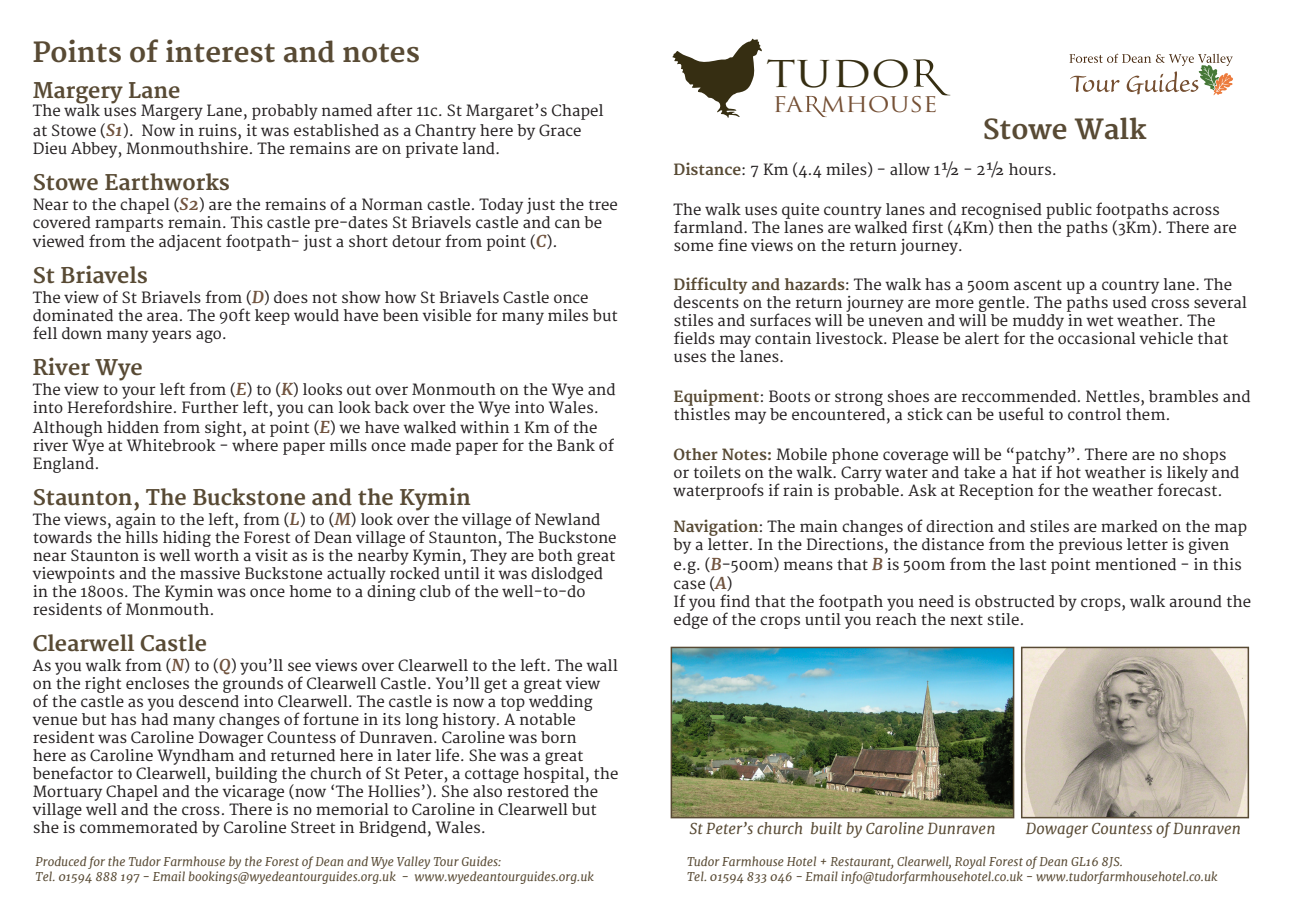
<style>
.page{position:relative;width:1289px;height:919px;background:#fff}
.page>*{position:absolute;margin:0;border:0;box-sizing:border-box;transform-origin:0 0}
.t1{font:36px "Trajan Pro";color:#362e12;scale:1.2 1}
.t2{font:700 27px "Merriweather";color:#584a34}
.t3{font:700 21px "Merriweather";color:#584a34}
.t4{font:21px "Trajan Pro";color:#755035;scale:1.13 1}
.t5{font:15px/18px "Merriweather";color:#231f20}
.t6{font:italic 15px "Merriweather";color:#584a34}
.t7{font:italic 12px/15px "Merriweather";color:#584a34}
.s1{font-weight:700;font-style:italic;font-size:16.5px;color:#71543f}
.s2{font-weight:700;color:#584a34}
</style>
<div class="page">
<svg style="left:1069px;top:54px;width:164px;height:42px"></svg>
<svg style="left:672px;top:39px;width:90px;height:79px"></svg>
<svg style="left:913px;top:59px;width:37px;height:36px"></svg>
<svg style="left:805px;top:96px;width:22px;height:21px"></svg>
<img style="left:1023px;top:649px;width:222px;height:166px">
<div style="left:1020px;top:646px;width:228px;height:172px;border:2px solid #584a34"></div>
<img style="left:673px;top:649px;width:338px;height:166px">
<div style="left:670px;top:646px;width:344px;height:172px;border:2px solid #584a34"></div>
<h2 class="t2" style="left:33px;top:37px;width:388px">Points of interest and notes</h2>
<h3 class="t3" style="left:33px;top:78px;width:149px">Margery Lane</h3>
<p class="t5" style="left:33px;top:101px;width:572px;line-height:19.8px">The walk uses Margery Lane, probably named after 11c. St Margaret’s Chapel at Stowe (<span class="s1">S1</span>). Now in ruins, it was established as a Chantry here by Grace</p>
<p class="t5" style="left:33px;top:140px;width:469px">Dieu Abbey, Monmouthshire. The remains are on private land.</p>
<h3 class="t3" style="left:33px;top:170px;width:199px">Stowe Earthworks</h3>
<p class="t5" style="left:33px;top:196px;width:586px">Near to the chapel (<span class="s1">S2</span>) are the remains of a Norman castle. Today just the tree covered ramparts remain. This castle pre-dates St Briavels castle and can be</p>
<p class="t5" style="left:33px;top:234px;width:526px">viewed from the adjacent footpath- just a short detour from point (<span class="s1">C</span>).</p>
<h3 class="t3" style="left:33px;top:264px;width:117px">St Briavels</h3>
<p class="t5" style="left:33px;top:289px;width:586px">The view of St Briavels from (<span class="s1">D</span>) does not show how St Briavels Castle once dominated the area. The 90ft keep would have been visible for many miles but fell down many years ago.</p>
<h3 class="t3" style="left:33px;top:355px;width:112px">River Wye</h3>
<p class="t5" style="left:33px;top:381px;width:584px">The view to your left from (<span class="s1">E</span>) to (<span class="s1">K</span>) looks out over Monmouth on the Wye and into Herefordshire. Further left, you can look back over the Wye into Wales.</p>
<p class="t5" style="left:33px;top:419px;width:582px">Although hidden from sight, at point (<span class="s1">E</span>) we have walked within 1 Km of the river Wye at Whitebrook - where paper mills once made paper for the Bank of<br>England.</p>
<h3 class="t3" style="left:33px;top:485px;width:439px">Staunton, The Buckstone and the Kymin</h3>
<p class="t5" style="left:33px;top:511px;width:585px">The views, again to the left, from (<span class="s1">L</span>) to (<span class="s1">M</span>) look over the village of Newland towards the hills hiding the Forest of Dean village of Staunton, The Buckstone near Staunton is well worth a visit as is the nearby Kymin, They are both great viewpoints and the massive Buckstone actually rocked until it was dislodged in the 1800s. The Kymin was once home to a dining club of the well-to-do residents of Monmouth.</p>
<h3 class="t3" style="left:33px;top:631px;width:176px">Clearwell Castle</h3>
<p class="t5" style="left:33px;top:657px;width:587px">As you walk from (<span class="s1">N</span>) to (<span class="s1">Q</span>) you’ll see views over Clearwell to the left. The wall on the right encloses the grounds of Clearwell Castle. You’ll get a great view of the castle as you descend into Clearwell. The castle is now a top wedding venue but has had many changes of fortune in its long history. A notable resident was Caroline Dowager Countess of Dunraven. Caroline was born<br>here as Caroline Wyndham and returned here in later life. She was a great benefactor to Clearwell, building the church of St Peter, a cottage hospital, the Mortuary Chapel and the vicarage (now ‘The Hollies’). She also restored the village well and the cross. There is no memorial to Caroline in Clearwell but she is commemorated by Caroline Street in Bridgend, Wales.</p>
<p class="t7" style="left:36px;top:854px;width:559px">Produced for the Tudor Farmhouse by the Forest of Dean and Wye Valley Tour Guides:<br>Tel. 01594 888 197 - Email bookings@wyedeantourguides.org.uk - www.wyedeantourguides.org.uk</p>
<h1 class="t1" style="left:766px;top:51px;width:122px">TUDO</h1>
<h3 class="t4" style="left:772px;top:91px;width:147px">FA MHOUSE</h3>
<h2 class="t2" style="left:982px;top:114px;width:165px">Stowe Walk</h2>
<p class="t5" style="left:673px;top:161px;width:385px"><span class="s2">Distance</span>: 7 Km (4.4 miles) - allow 1½ - 2½ hours.</p>
<p class="t5" style="left:673px;top:201px;width:565px">The walk uses quite country lanes and recognised public footpaths across farmland. The lanes are walked first (4Km) then the paths (3Km). There are some fine views on the return journey.</p>
<p class="t5" style="left:673px;top:276px;width:575px"><span class="s2">Difficulty and hazards</span>: The walk has a 500m ascent up a country lane. The descents on the return journey are more gentle. The paths used cross several stiles and surfaces will be uneven and will be muddy in wet weather. The fields may contain livestock. Please be alert for the occasional vehicle that uses the lanes.</p>
<p class="t5" style="left:673px;top:388px;width:578px"><span class="s2">Equipment</span>: Boots or strong shoes are reccommended. Nettles, brambles and thistles may be encountered, a stick can be useful to control them.</p>
<p class="t5" style="left:673px;top:446px;width:567px"><span class="s2">Other Notes:</span> Mobile phone coverage will be “patchy”. There are no shops or toilets on the walk. Carry water and take a hat if hot weather is likely and waterproofs if rain is probable. Ask at Reception for the weather forecast.</p>
<p class="t5" style="left:673px;top:518px;width:575px"><span class="s2">Navigation</span>: The main changes of direction and stiles are marked on the map by a letter. In the Directions, the distance from the previous letter is given</p>
<p class="t5" style="left:673px;top:555px;width:569px;line-height:19.8px">e.g. (<span class="s1">B</span>-500m) means that <span class="s1">B</span> is 500m from the last point mentioned - in this case (<span class="s1">A</span>)</p>
<p class="t5" style="left:673px;top:593px;width:579px">If you find that the footpath you need is obstructed by crops, walk around the edge of the crops until you reach the next stile.</p>
<p class="t6" style="left:689px;top:819px;width:307px">St Peter’s church built by Caroline Dunraven</p>
<p class="t6" style="left:1025px;top:819px;width:217px">Dowager Countess of Dunraven</p>
<p class="t7" style="left:687px;top:854px;width:532px">Tudor Farmhouse Hotel + Restaurant, Clearwell, Royal Forest of Dean GL16 8JS.<br>Tel. 01594 833 046 - Email info@tudorfarmhousehotel.co.uk - www.tudorfarmhousehotel.co.uk</p>
</div>
